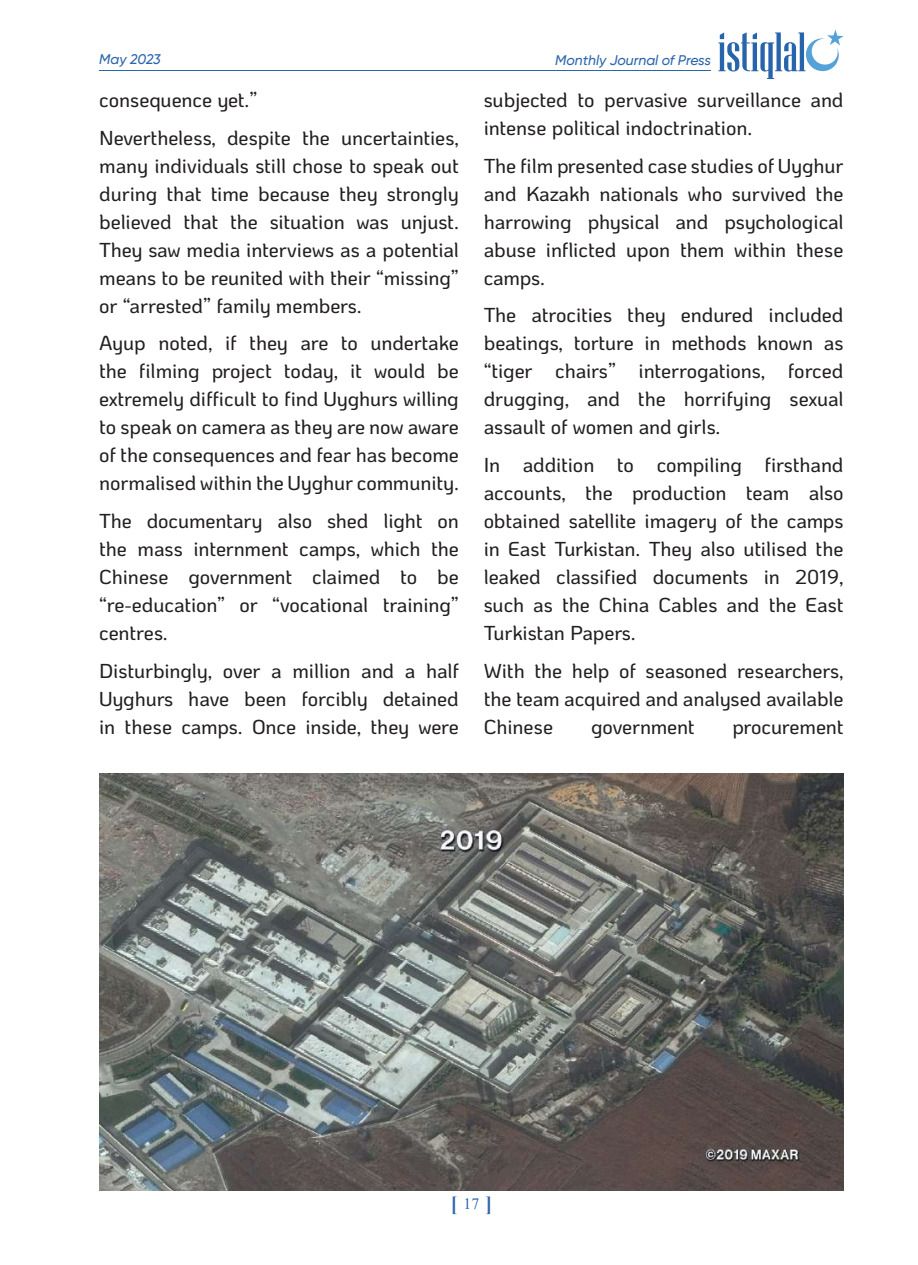
<style>
.page{position:relative;width:918px;height:1265px;background:#fff}
.page>*{position:absolute;margin:0;border:0;box-sizing:border-box;transform-origin:0 0}
.t1{font:500 20.12px/28px "Ko Ho";letter-spacing:-.005em;color:#231f20;text-align:justify}
.t2{font:700 20.12px "Times New Roman";color:#2f65af}
.t3{font:italic 500 14px "Gilroy";color:#2b66ac}
.s1{font-weight:400;font-size:15.75px;color:#2b66af}
</style>
<div class="page">
<hr style="left:99px;top:70px;width:612px;height:1px;background:#2b66ac">
<svg style="left:718px;top:30px;width:125px;height:49px"></svg>
<img style="left:99px;top:773px;width:744px;height:417px">
<p class="t3" style="left:99px;top:51px;width:63px">May 2023</p>
<p class="t3" style="left:555px;top:51px;width:157px">Monthly Journal of Press</p>
<p class="t1" style="left:99px;top:81px;width:361px;line-height:38px">consequence yet.”<br>Nevertheless, despite the uncertainties,</p>
<p class="t1" style="left:99px;top:152px;width:361px">many individuals still chose to speak out during that time because they strongly believed that the situation was unjust.<br>They saw media interviews as a potential means to be reunited with their “missing” or “arrested” family members.</p>
<p class="t1" style="left:99px;top:330px;width:361px">Ayup noted, if they are to undertake the filming project today, it would be extremely difficult to find Uyghurs willing to speak on camera as they are now aware of the consequences and fear has become normalised within the Uyghur community.</p>
<p class="t1" style="left:99px;top:507px;width:361px">The documentary also shed light on the mass internment camps, which the Chinese government claimed to be “re-education” or “vocational training” centres.</p>
<p class="t1" style="left:99px;top:657px;width:361px">Disturbingly, over a million and a half Uyghurs have been forcibly detained in these camps. Once inside, they were</p>
<p class="t1" style="left:484px;top:86px;width:361px">subjected to pervasive surveillance and intense political indoctrination.</p>
<p class="t1" style="left:484px;top:152px;width:361px">The film presented case studies of Uyghur and Kazakh nationals who survived the harrowing physical and psychological abuse inflicted upon them within these camps.</p>
<p class="t1" style="left:484px;top:302px;width:361px">The atrocities they endured included beatings, torture in methods known as “tiger chairs” interrogations, forced drugging, and the horrifying sexual assault of women and girls.</p>
<p class="t1" style="left:484px;top:451px;width:361px">In addition to compiling firsthand accounts, the production team also obtained satellite imagery of the camps in East Turkistan. They also utilised the leaked classified documents in 2019, such as the China Cables and the East Turkistan Papers.</p>
<p class="t1" style="left:484px;top:657px;width:361px">With the help of seasoned researchers, the team acquired and analysed available Chinese</p>
<p class="t1" style="left:591px;top:713px;width:105px">government</p>
<p class="t1" style="left:732px;top:713px;width:112px">procurement</p>
<p class="t2" style="left:451px;top:1189px;width:43px">[ <span class="s1">17</span> ]</p>
</div>
